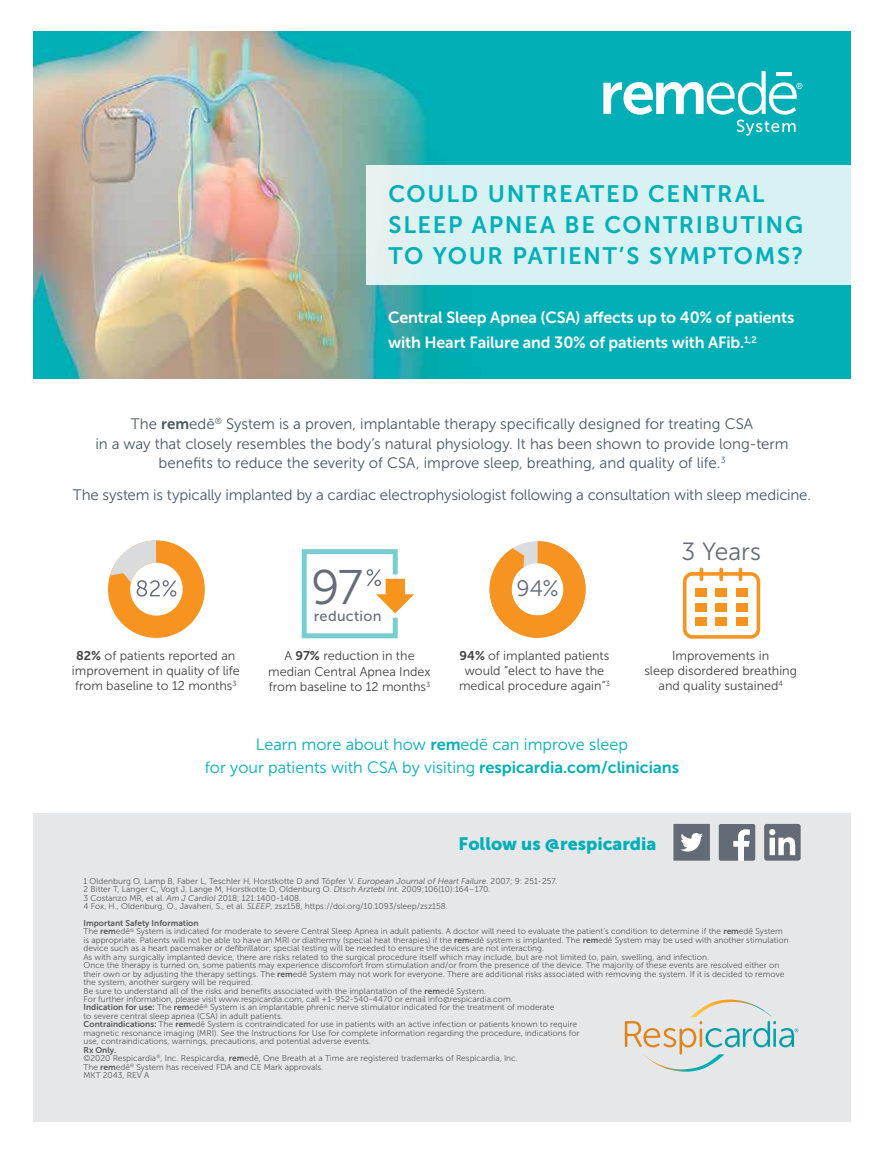
<style>
.page{position:relative;width:878px;height:1161px;background:#fff}
.page>*{position:absolute;margin:0;border:0;box-sizing:border-box;transform-origin:0 0}
.t1{font:48.45px "Museo Sans 300";color:#656b78}
.t2{font:24.9px "Museo Sans 300";color:#656b78}
.t3{font:23.7px/31.2px "Museo Sans 700";letter-spacing:.07em;color:#00afb7}
.t4{font:22.35px "Museo Sans 300";color:#656b78}
.t5{font:17.85px "Museo Sans 900";color:#00afb7}
.t6{font:16.35px/22.4px "Museo Sans 300";color:#00afb7;text-align:center}
.t7{font:16.2px/25px "Museo Sans 700";letter-spacing:-.01em;color:#fff}
.t8{font:15.15px/19.6px "Museo Sans 300";letter-spacing:-.005em;color:#485865;text-align:center}
.t9{font:14.55px "Museo Sans 500";letter-spacing:.02em;color:#656b78}
.t10{font:12.6px/15.1px "Museo Sans 300";color:#414042;text-align:center}
.t11{font:8.4px/8.4px "Museo Sans 300";color:#58595b}
.t12{font:8.4px "Museo Sans 700";color:#58595b}
.s1{font-family:"Museo Sans 700"}
.s2{font-style:italic}
</style>
<div class="page">
<div style="left:33px;top:813px;width:817px;height:309px;background:#e6e7e8"></div>
<img style="left:33px;top:32px;width:817px;height:346px">
<svg style="left:603px;top:71px;width:199px;height:65px"></svg>
<hr style="left:776px;top:73px;width:15px;height:3px;background:#fff">
<div style="left:366px;top:165px;width:484px;height:119px;background:#d8f2f3"></div>
<svg style="left:108px;top:540px;width:97px;height:98px"></svg>
<svg style="left:683px;top:572px;width:77px;height:67px"></svg>
<svg style="left:719px;top:568px;width:4px;height:13px"></svg>
<svg style="left:738px;top:568px;width:4px;height:13px"></svg>
<svg style="left:699px;top:568px;width:4px;height:13px"></svg>
<div style="left:695px;top:589px;width:11px;height:8px;background:#f79321"></div>
<div style="left:715px;top:589px;width:11px;height:8px;background:#f79321"></div>
<div style="left:736px;top:589px;width:11px;height:8px;background:#f79321"></div>
<div style="left:695px;top:603px;width:11px;height:8px;background:#f79321"></div>
<div style="left:715px;top:603px;width:11px;height:8px;background:#f79321"></div>
<div style="left:736px;top:603px;width:11px;height:8px;background:#f79321"></div>
<div style="left:695px;top:617px;width:11px;height:9px;background:#f79321"></div>
<div style="left:715px;top:617px;width:11px;height:9px;background:#f79321"></div>
<div style="left:736px;top:617px;width:11px;height:9px;background:#f79321"></div>
<svg style="left:489px;top:541px;width:97px;height:97px"></svg>
<svg style="left:301px;top:549px;width:113px;height:90px"></svg>
<svg style="left:624px;top:1000px;width:174px;height:72px"></svg>
<svg style="left:673px;top:824px;width:37px;height:37px"></svg>
<svg style="left:764px;top:824px;width:36px;height:37px"></svg>
<svg style="left:718px;top:824px;width:37px;height:37px"></svg>
<h3 class="t3" style="left:388px;top:178px;width:416px">COULD UNTREATED CENTRAL<br>SLEEP APNEA BE CONTRIBUTING<br>TO YOUR PATIENT’S SYMPTOMS?</h3>
<h3 class="t7" style="left:388px;top:305px;width:408px">Central Sleep Apnea (CSA) affects up to 40% of patients with Heart Failure and 30% of patients with AFib.<sup>1,2</sup></h3>
<p class="t8" style="left:95px;top:414px;width:694px">The <span class="s1">rem</span>edē<sup>®</sup> System is a proven, implantable therapy specifically designed for treating CSA<br>in a way that closely resembles the body’s natural physiology. It has been shown to provide long-term benefits to reduce the severity of CSA, improve sleep, breathing, and quality of life.<sup>3</sup></p>
<h3 class="t8" style="left:73px;top:485px;width:739px">The system is typically implanted by a cardiac electrophysiologist following a consultation with sleep medicine.</h3>
<h1 class="t1" style="left:311px;top:561px;width:53px">97</h1>
<h3 class="t9" style="left:314px;top:608px;width:69px">reduction</h3>
<h3 class="t4" style="left:516px;top:577px;width:44px">94%</h3>
<h2 class="t2" style="left:681px;top:538px;width:81px">3 Years</h2>
<h3 class="t10" style="left:72px;top:648px;width:169px"><span class="s1">82%</span> of patients reported an improvement in quality of life from baseline to 12 months<sup>3</sup></h3>
<h3 class="t10" style="left:644px;top:648px;width:154px">Improvements in<br>sleep disordered breathing and quality sustained<sup>4</sup></h3>
<h3 class="t10" style="left:459px;top:648px;width:152px"><span class="s1">94%</span> of implanted patients would “elect to have the medical procedure again”<sup>3</sup></h3>
<h3 class="t10" style="left:268px;top:649px;width:164px">A <span class="s1">97%</span> reduction in the median Central Apnea Index from baseline to 12 months<sup>3</sup></h3>
<h3 class="t6" style="left:205px;top:734px;width:476px">Learn more about how <span class="s1">rem</span>edē can improve sleep<br>for your patients with CSA by visiting <span class="s1">respicardia.com/clinicians</span></h3>
<h3 class="t5" style="left:458px;top:833px;width:199px">Follow us @respicardia</h3>
<p class="t11" style="left:83px;top:877px;width:475px">1 Oldenburg O, Lamp B, Faber L, Teschler H, Horstkotte D and Töpfer V. <span class="s2">European Journal of Heart Failure</span>. 2007; 9: 251-257.<br>2 Bitter T, Langer C, Vogt J, Lange M, Horstkotte D, Oldenburg O. <span class="s2">Dtsch Arztebl Int.</span> 2009;106(10):164–170.<br>3 Costanzo MR, et al. <span class="s2">Am J Cardiol</span> 2018; 121:1400-1408.<br>4 Fox, H., Oldenburg, O., Javaheri, S., et al. <span class="s2">SLEEP</span>, zsz158, https://doi.org/10.1093/sleep/zsz158.</p>
<p class="t12" style="left:83px;top:918px;width:117px">Important Safety Information</p>
<p class="t11" style="left:83px;top:927px;width:706px">The <span class="s1">rem</span>edē<sup>®</sup> System is indicated for moderate to severe Central Sleep Apnea in adult patients. A doctor will need to evaluate the patient’s condition to determine if the <span class="s1">rem</span>edē System is appropriate. Patients will not be able to have an MRI or diathermy (special heat therapies) if the <span class="s1">rem</span>edē system is implanted. The <span class="s1">rem</span>edē System may be used with another stimulation device such as a heart pacemaker or defibrillator; special testing will be needed to ensure the devices are not interacting.<br>As with any surgically implanted device, there are risks related to the surgical procedure itself which may include, but are not limited to, pain, swelling, and infection.<br>Once the therapy is turned on, some patients may experience discomfort from stimulation and/or from the presence of the device. The majority of these events are resolved either on their own or by adjusting the therapy settings. The <span class="s1">rem</span>edē System may not work for everyone. There are additional risks associated with removing the system. If it is decided to remove the system, another surgery will be required.<br>Be sure to understand all of the risks and benefits associated with the implantation of the <span class="s1">rem</span>edē System.<br>For further information, please visit www.respicardia.com, call +1-952-540-4470 or email info@respicardia.com.<br><span class="s1">Indication for use:</span> The <span class="s1">rem</span>edē<sup>®</sup> System is an implantable phrenic nerve stimulator indicated for the treatment of moderate<br>to severe central sleep apnea (CSA) in adult patients.<br><span class="s1">Contraindications:</span> The <span class="s1">rem</span>edē System is contraindicated for use in patients with an active infection or patients known to require<br>magnetic resonance imaging (MRI). See the Instructions for Use for complete information regarding the procedure, indications for<br>use, contraindications, warnings, precautions, and potential adverse events.</p>
<p class="t12" style="left:83px;top:1045px;width:34px">Rx Only.</p>
<p class="t11" style="left:83px;top:1054px;width:436px">©2020 Respicardia<sup>®</sup>, Inc. Respicardia, <span class="s1">rem</span>edē, One Breath at a Time are registered trademarks of Respicardia, Inc.<br>The <span class="s1">rem</span>edē<sup>®</sup> System has received FDA and CE Mark approvals.<br>MKT 2043, REV A</p>
</div>
